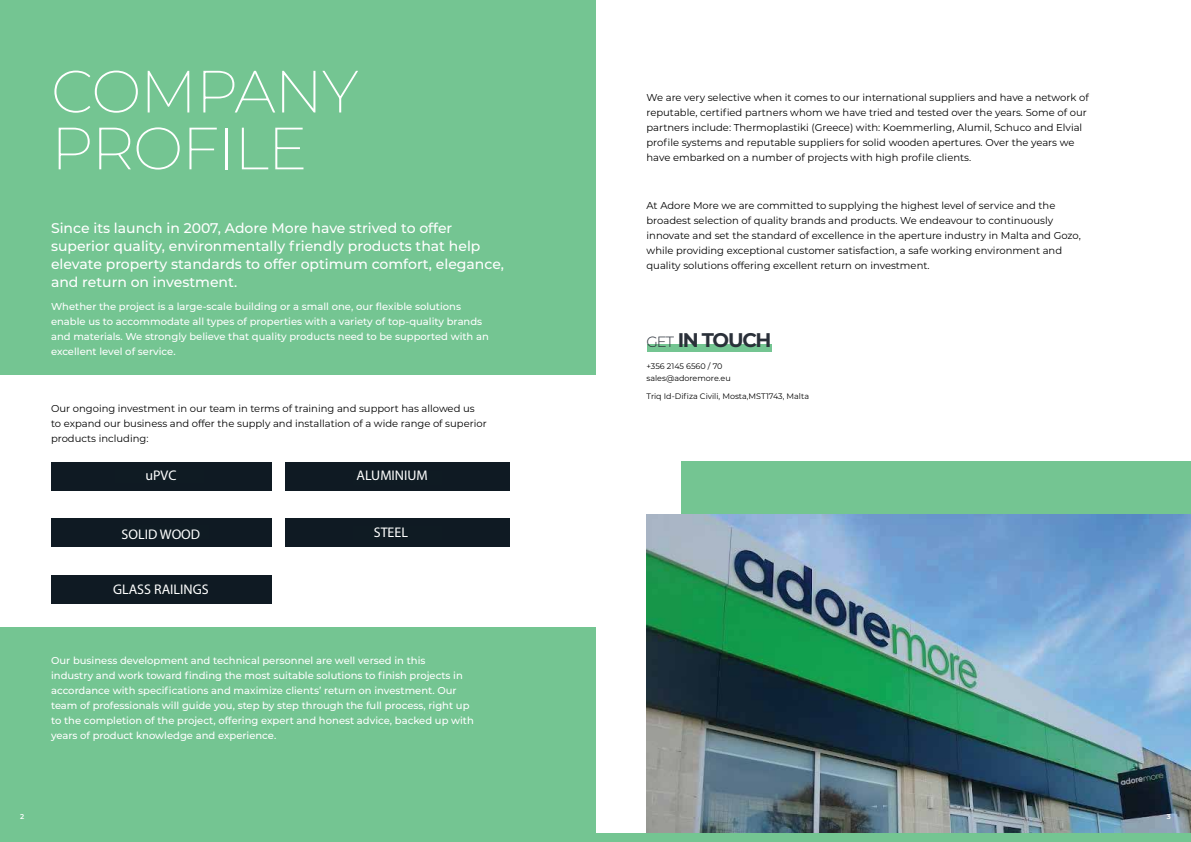
<style>
.page{position:relative;width:1191px;height:842px;background:#fff}
.page>*{position:absolute;margin:0;border:0;box-sizing:border-box;transform-origin:0 0}
.t1{font:100 59.5px/56.8px "Montserrat";letter-spacing:-.02em;color:#fff}
.t2{font:700 19.8px "Montserrat";letter-spacing:-.065em;color:#2a3039}
.t3{font:500 14px/18px "Montserrat";color:#fff}
.t4{font:14px "Myriad Pro";color:#fff}
.t5{font:700 12.2px "Montserrat";color:#fff}
.t6{font:10px/15px "Montserrat";color:#010101}
.t7{font:500 10px/15px "Montserrat";color:#fff}
.t8{font:8px/12px "Montserrat";color:#010101}
.t9{font:600 7px "Montserrat";color:#fff}
.s1{font-weight:300;font-size:14.8px}
</style>
<div class="page">
<div style="left:0;top:628px;width:595px;height:214px;background:#74c592"></div>
<div style="left:0;top:0;width:595px;height:375px;background:#74c592"></div>
<div style="left:682px;top:461px;width:509px;height:160px;background:#74c592"></div>
<img style="left:646px;top:514px;width:545px;height:319px">
<div style="left:646px;top:344px;width:125px;height:8px;background:#74c592"></div>
<div style="left:581px;top:833px;width:610px;height:9px;background:#74c592"></div>
<div style="left:285px;top:462px;width:225px;height:29px;background:#0f1a23"></div>
<div style="left:51px;top:518px;width:220px;height:29px;background:#0f1a23"></div>
<div style="left:285px;top:518px;width:225px;height:29px;background:#0f1a23"></div>
<div style="left:51px;top:462px;width:220px;height:29px;background:#0f1a23"></div>
<div style="left:51px;top:574px;width:220px;height:29px;background:#0f1a23"></div>
<h1 class="t1" style="left:51px;top:61px;width:309px">COMPANY<br>PROFILE</h1>
<h3 class="t3" style="left:51px;top:218px;width:454px">Since its launch in 2007, Adore More have strived to offer superior quality, environmentally friendly products that help elevate property standards to offer optimum comfort, elegance, and return on investment.</h3>
<p class="t7" style="left:51px;top:298px;width:439px">Whether the project is a large-scale building or a small one, our flexible solutions enable us to accommodate all types of properties with a variety of top-quality brands and materials. We strongly believe that quality products need to be supported with an excellent level of service.</p>
<p class="t6" style="left:51px;top:400px;width:437px">Our ongoing investment in our team in terms of training and support has allowed us to expand our business and offer the supply and installation of a wide range of superior products including:</p>
<h3 class="t4" style="left:145px;top:467px;width:33px">uPVC</h3>
<h3 class="t4" style="left:356px;top:467px;width:73px">ALUMINIUM</h3>
<p class="t5" style="left:376px;top:468px;width:43px">GATES</p>
<h3 class="t4" style="left:374px;top:523px;width:36px">STEEL</h3>
<p class="t5" style="left:136px;top:525px;width:52px">FENCES</p>
<p class="t5" style="left:367px;top:524px;width:62px">RAILINGS</p>
<h3 class="t4" style="left:121px;top:525px;width:80px">SOLID WOOD</h3>
<h3 class="t4" style="left:113px;top:580px;width:97px">GLASS RAILINGS</h3>
<p class="t5" style="left:126px;top:581px;width:71px">CLADDING</p>
<p class="t7" style="left:51px;top:653px;width:424px">Our business development and technical personnel are well versed in this<br>industry and work toward finding the most suitable solutions to finish projects in accordance with specifications and maximize clients’ return on investment. Our team of professionals will guide you, step by step through the full process, right up to the completion of the project, offering expert and honest advice, backed up with years of product knowledge and experience.</p>
<p class="t9" style="left:20px;top:812px;width:6px">2</p>
<p class="t6" style="left:646px;top:89px;width:444px">We are very selective when it comes to our international suppliers and have a network of reputable, certified partners whom we have tried and tested over the years. Some of our partners include: Thermoplastiki (Greece) with: Koemmerling, Alumil, Schuco and Elvial profile systems and reputable suppliers for solid wooden apertures. Over the years we have embarked on a number of projects with high profile clients.</p>
<p class="t6" style="left:646px;top:198px;width:436px">At Adore More we are committed to supplying the highest level of service and the broadest selection of quality brands and products. We endeavour to continuously innovate and set the standard of excellence in the aperture industry in Malta and Gozo, while providing exceptional customer satisfaction, a safe working environment and quality solutions offering excellent return on investment.</p>
<h2 class="t2" style="left:646px;top:326px;width:126px"><span class="s1">GET</span> IN TOUCH</h2>
<p class="t8" style="left:646px;top:360px;width:86px">+356 2145 6560 / 70 sales@adoremore.eu</p>
<p class="t8" style="left:646px;top:390px;width:164px">Triq Id-Difiza Civili, Mosta,MST1743, Malta</p>
<p class="t9" style="left:1166px;top:812px;width:6px">3</p>
</div>
